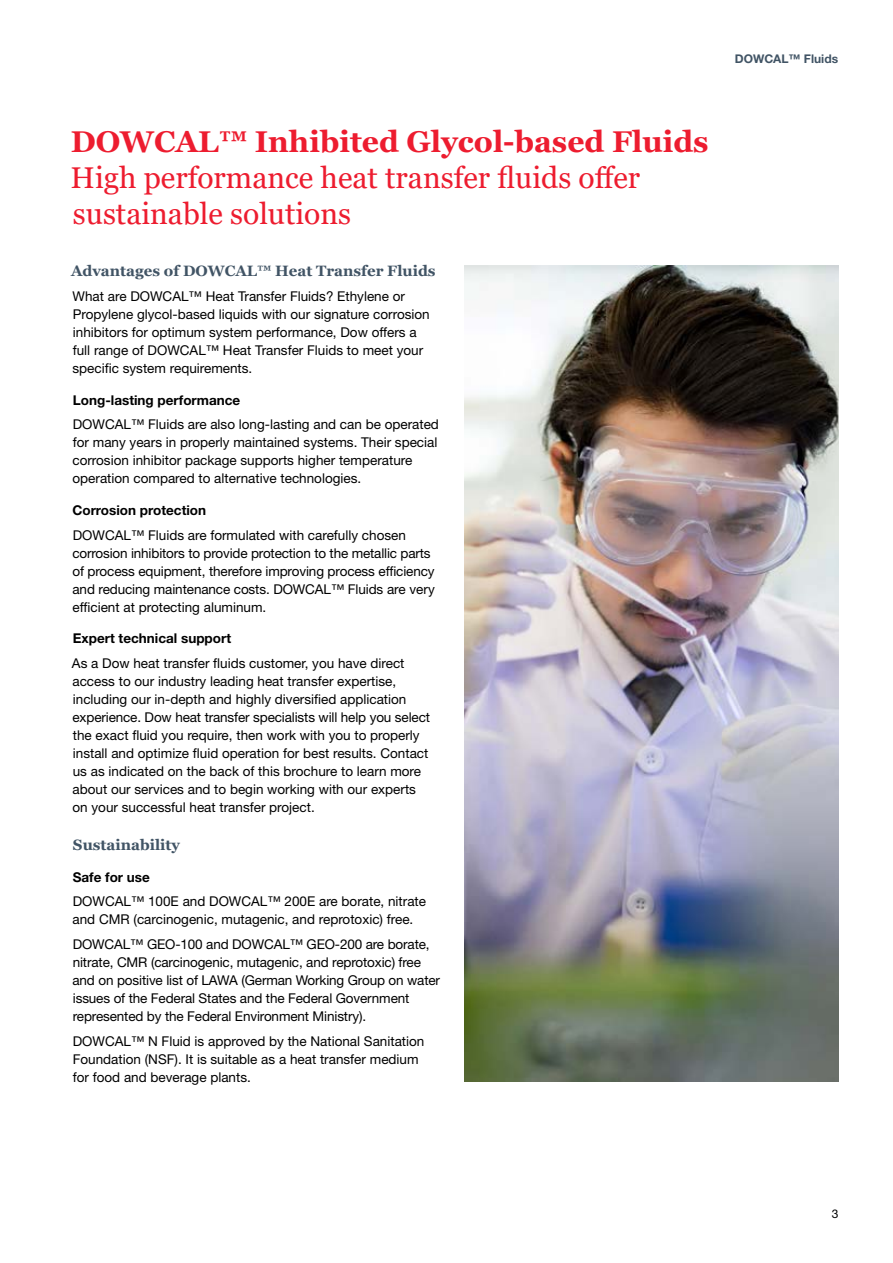
<style>
.page{position:relative;width:893px;height:1263px;background:#fff}
.page>*{position:absolute;margin:0;border:0;box-sizing:border-box;transform-origin:0 0}
.t1{font:30px/36px "Georgia";color:#ed1c2f}
.t2{font:700 30px "Georgia";color:#ed1c2f}
.t3{font:700 15px "Georgia";color:#415465}
.t4{font:13.5px/18px "Helvetica Neue LT Std";color:#000}
.t5{font:700 13.5px "Helvetica Neue LT Std";color:#000}
.t6{font:700 12px "Helvetica Neue LT Std";color:#415465}
.t7{font:12px "Helvetica Neue LT Std";color:#000}
</style>
<div class="page">
<img style="left:464px;top:266px;width:375px;height:816px">
<h1 class="t2" style="left:71px;top:122px;width:639px">DOWCAL™ Inhibited Glycol-based Fluids</h1>
<h1 class="t1" style="left:71px;top:160px;width:571px">High performance heat transfer fluids offer sustainable solutions</h1>
<p class="t3" style="left:71px;top:262px;width:366px">Advantages of DOWCAL™ Heat Transfer Fluids</p>
<p class="t4" style="left:73px;top:287px;width:359px">What are DOWCAL™ Heat Transfer Fluids? Ethylene or Propylene glycol-based liquids with our signature corrosion inhibitors for optimum system performance, Dow offers a full range of DOWCAL™ Heat Transfer Fluids to meet your specific system requirements.</p>
<p class="t5" style="left:73px;top:391px;width:169px">Long-lasting performance</p>
<p class="t4" style="left:72px;top:415px;width:368px">DOWCAL™ Fluids are also long-lasting and can be operated for many years in properly maintained systems. Their special corrosion inhibitor package supports higher temperature operation compared to alternative technologies.</p>
<p class="t5" style="left:72px;top:502px;width:135px">Corrosion protection</p>
<p class="t4" style="left:72px;top:526px;width:364px">DOWCAL™ Fluids are formulated with carefully chosen corrosion inhibitors to provide protection to the metallic parts of process equipment, therefore improving process efficiency and reducing maintenance costs. DOWCAL™ Fluids are very efficient at protecting aluminum.</p>
<p class="t5" style="left:73px;top:630px;width:160px">Expert technical support</p>
<p class="t4" style="left:72px;top:654px;width:360px">As a Dow heat transfer fluids customer, you have direct access to our industry leading heat transfer expertise, including our in-depth and highly diversified application experience. Dow heat transfer specialists will help you select the exact fluid you require, then work with you to properly install and optimize fluid operation for best results. Contact us as indicated on the back of this brochure to learn more about our services and to begin working with our experts on your successful heat transfer project.</p>
<p class="t3" style="left:73px;top:835px;width:108px">Sustainability</p>
<p class="t5" style="left:73px;top:868px;width:79px">Safe for use</p>
<p class="t4" style="left:72px;top:892px;width:355px">DOWCAL™ 100E and DOWCAL™ 200E are borate, nitrate and CMR (carcinogenic, mutagenic, and reprotoxic) free.</p>
<p class="t4" style="left:72px;top:935px;width:369px">DOWCAL™ GEO-100 and DOWCAL™ GEO-200 are borate, nitrate, CMR (carcinogenic, mutagenic, and reprotoxic) free and on positive list of LAWA (German Working Group on water issues of the Federal States and the Federal Government represented by the Federal Environment Ministry).</p>
<p class="t4" style="left:73px;top:1032px;width:353px">DOWCAL™ N Fluid is approved by the National Sanitation<br>Foundation (NSF). It is suitable as a heat transfer medium for food and beverage plants.</p>
<p class="t6" style="left:735px;top:51px;width:105px">DOWCAL™ Fluids</p>
<p class="t7" style="left:832px;top:1206px;width:8px">3</p>
</div>
